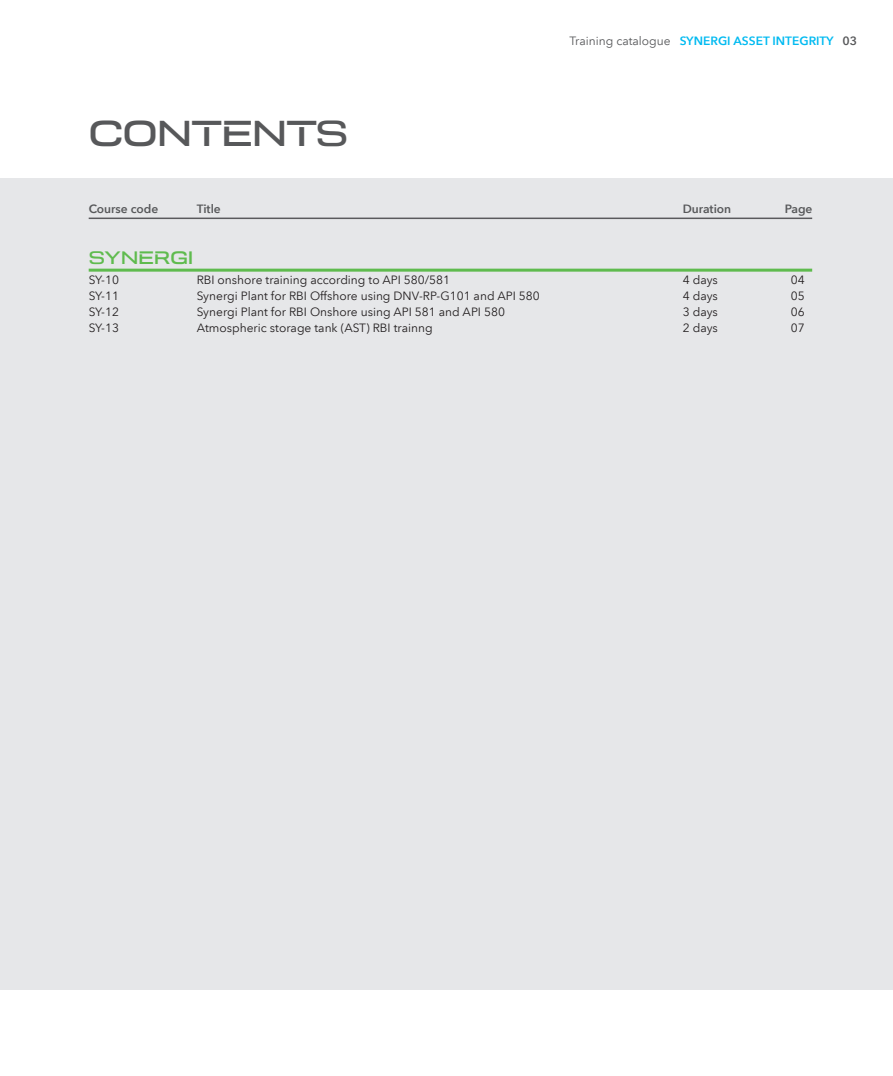
<style>
.page{position:relative;width:893px;height:1076px;background:#fff}
.page>*{position:absolute;margin:0;border:0;box-sizing:border-box;transform-origin:0 0}
.DNV_GL_Inside_Headin{font:500 36px "Broader View";color:#57585a}
.contents_heading_Syn{font:500 18px "Broader View";letter-spacing:.015em;color:#5fbb4e}
.DNV_GL_Content{font:12px "Avenir Next LT Pro";color:#231f20}
.DNV_GL_Page_header_r{font:600 12px "Avenir Next LT Pro";color:#00baf1}
.DNV_GL_Content-2{font:600 12px "Avenir Next LT Pro";color:#57585a}
.s1{font-weight:400;color:#57585a}
.s2{color:#57585a}
</style>
<div class="page">
<div style="left:0;top:179px;width:893px;height:811px;background:#e6e7e9"></div>
<hr style="left:89px;top:269px;width:723px;height:3px;background:#5fbb4e">
<hr style="left:89px;top:218px;width:723px;height:1px;background:#5a5a5d">
<p class="DNV_GL_Inside_Headin" style="left:89px;top:111px;width:261px">CONTENTS</p>
<p class="DNV_GL_Page_header_r" style="left:569px;top:33px;width:289px"><span class="s1">Training catalogue</span> SYNERGI ASSET INTEGRITY <span class="s2">03</span></p>
<p class="DNV_GL_Content-2" style="left:89px;top:202px;width:71px">Course code</p>
<p class="DNV_GL_Content-2" style="left:197px;top:202px;width:26px">Title</p>
<p class="DNV_GL_Content-2" style="left:683px;top:202px;width:50px">Duration</p>
<p class="DNV_GL_Content-2" style="left:785px;top:202px;width:29px">Page</p>
<p class="contents_heading_Syn" style="left:89px;top:247px;width:106px">SYNERGI</p>
<p class="DNV_GL_Content" style="left:89px;top:272px;width:32px">SY-10</p>
<p class="DNV_GL_Content" style="left:197px;top:272px;width:255px">RBI onshore training according to API 580/581</p>
<p class="DNV_GL_Content" style="left:683px;top:272px;width:37px">4 days</p>
<p class="DNV_GL_Content" style="left:791px;top:272px;width:15px">04</p>
<p class="DNV_GL_Content" style="left:89px;top:289px;width:32px">SY-11</p>
<p class="DNV_GL_Content" style="left:197px;top:289px;width:345px">Synergi Plant for RBI Offshore using DNV-RP-G101 and API 580</p>
<p class="DNV_GL_Content" style="left:683px;top:289px;width:37px">4 days</p>
<p class="DNV_GL_Content" style="left:791px;top:289px;width:15px">05</p>
<p class="DNV_GL_Content" style="left:89px;top:305px;width:32px">SY-12</p>
<p class="DNV_GL_Content" style="left:197px;top:305px;width:310px">Synergi Plant for RBI Onshore using API 581 and API 580</p>
<p class="DNV_GL_Content" style="left:683px;top:305px;width:37px">3 days</p>
<p class="DNV_GL_Content" style="left:791px;top:305px;width:15px">06</p>
<p class="DNV_GL_Content" style="left:89px;top:321px;width:32px">SY-13</p>
<p class="DNV_GL_Content" style="left:197px;top:321px;width:237px">Atmospheric storage tank (AST) RBI trainng</p>
<p class="DNV_GL_Content" style="left:683px;top:321px;width:37px">2 days</p>
<p class="DNV_GL_Content" style="left:791px;top:321px;width:15px">07</p>
</div>
